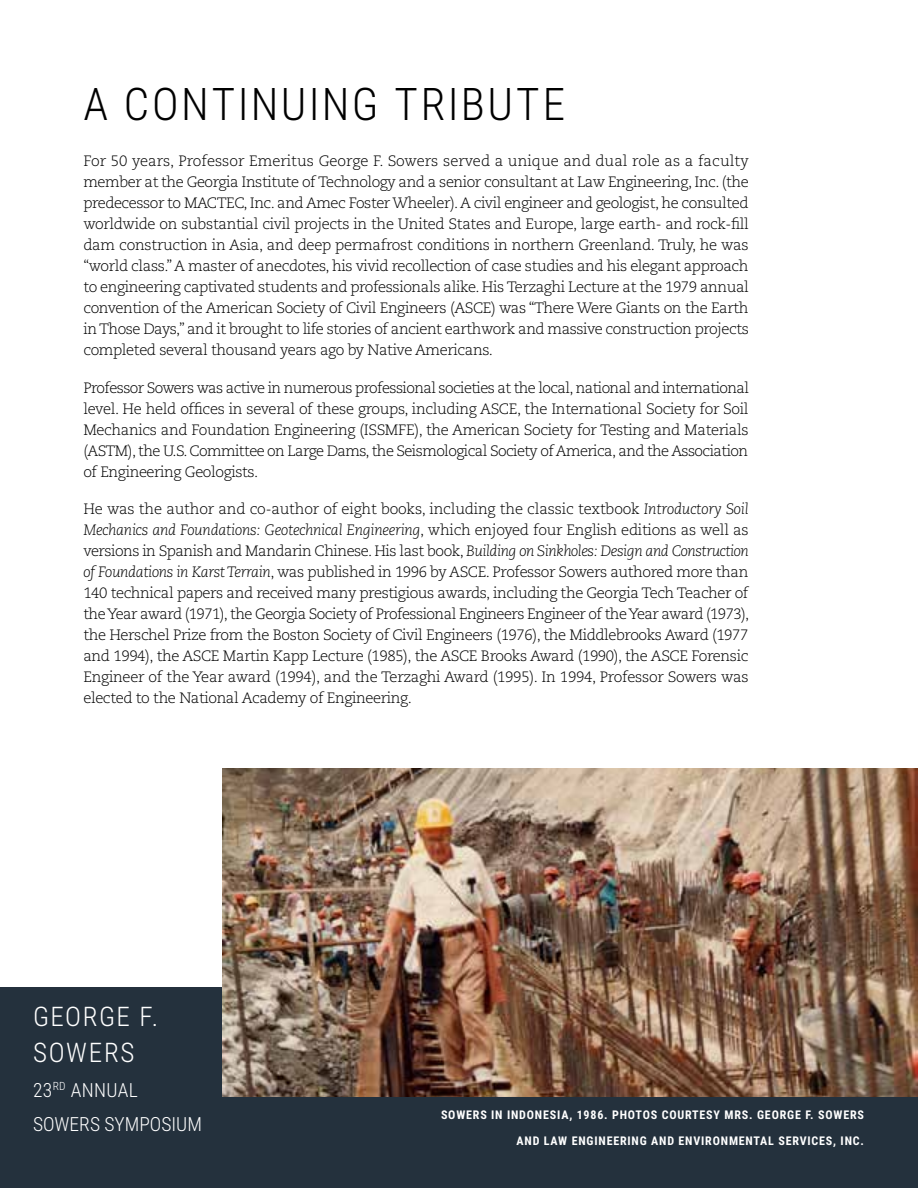
<style>
.page{position:relative;width:918px;height:1188px;background:#fff}
.page>*{position:absolute;margin:0;border:0;box-sizing:border-box;transform-origin:0 0}
.t1{font:300 45px "Roboto Condensed";letter-spacing:.055em;color:#000}
.t2{font:300 27px/36px "Roboto Condensed";letter-spacing:.055em;color:#fff}
.t3{font:300 19.5px/34.5px "Roboto Condensed";color:#fff}
.t4{font:300 15px/21px "Caecilia LT Std";letter-spacing:-.03em;color:#000;text-align:justify}
.t5{font:700 12px/25.5px "Roboto Condensed";letter-spacing:.07em;color:#fff;text-align:right}
.s1{font-style:italic}
</style>
<div class="page">
<div style="left:0;top:987px;width:918px;height:201px;background:#24313d"></div>
<img style="left:222px;top:769px;width:696px;height:327px">
<h1 class="t1" style="left:83px;top:72px;width:483px">A CONTINUING TRIBUTE</h1>
<p class="t4" style="left:83px;top:151px;width:667px">For 50 years, Professor Emeritus George F. Sowers served a unique and dual role as a faculty member at the Georgia Institute of Technology and a senior consultant at Law Engineering, Inc. (the predecessor to MACTEC, Inc. and Amec Foster Wheeler). A civil engineer and geologist, he consulted worldwide on substantial civil projects in the United States and Europe, large earth- and rock-fill dam construction in Asia, and deep permafrost conditions in northern Greenland. Truly, he was “world class.” A master of anecdotes, his vivid recollection of case studies and his elegant approach to engineering captivated students and professionals alike. His Terzaghi Lecture at the 1979 annual convention of the American Society of Civil Engineers (ASCE) was “There Were Giants on the Earth in Those Days,” and it brought to life stories of ancient earthwork and massive construction projects completed several thousand years ago by Native Americans.</p>
<p class="t4" style="left:83px;top:378px;width:667px">Professor Sowers was active in numerous professional societies at the local, national and international level. He held offices in several of these groups, including ASCE, the International Society for Soil Mechanics and Foundation Engineering (ISSMFE), the American Society for Testing and Materials (ASTM), the U.S. Committee on Large Dams, the Seismological Society of America, and the Association of Engineering Geologists.</p>
<p class="t4" style="left:83px;top:499px;width:668px">He was the author and co-author of eight books, including the classic textbook <span class="s1">Introductory Soil Mechanics and Foundations: Geotechnical Engineering</span>, which enjoyed four English editions as well as versions in Spanish and Mandarin Chinese. His last book, <span class="s1">Building on Sinkholes: Design and Construction of Foundations in Karst Terrain</span>, was published in 1996 by ASCE. Professor Sowers authored more than 140 technical papers and received many prestigious awards, including the Georgia Tech Teacher of the Year award (1971), the Georgia Society of Professional Engineers Engineer of the Year award (1973), the Herschel Prize from the Boston Society of Civil Engineers (1976), the Middlebrooks Award (1977 and 1994), the ASCE Martin Kapp Lecture (1985), the ASCE Brooks Award (1990), the ASCE Forensic Engineer of the Year award (1994), and the Terzaghi Award (1995). In 1994, Professor Sowers was elected to the National Academy of Engineering.</p>
<h2 class="t2" style="left:33px;top:997px;width:127px">GEORGE F.<br>SOWERS</h2>
<h3 class="t3" style="left:33px;top:1072px;width:170px">23<sup>RD</sup> ANNUAL<br>SOWERS SYMPOSIUM</h3>
<p class="t5" style="left:441px;top:1102px;width:425px">SOWERS IN INDONESIA, 1986. PHOTOS COURTESY MRS. GEORGE F. SOWERS<br>AND LAW ENGINEERING AND ENVIRONMENTAL SERVICES, INC.</p>
</div>
